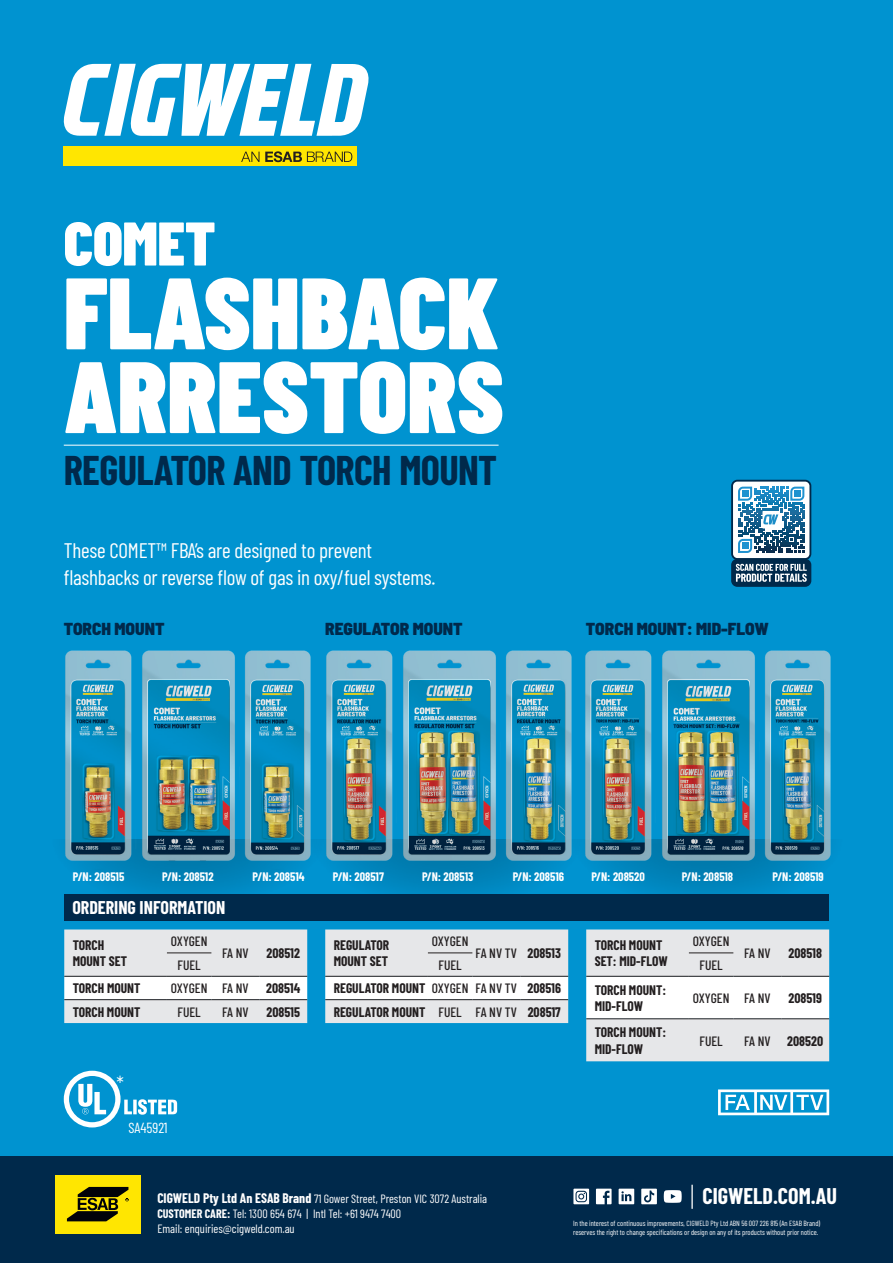
<style>
.page{position:relative;width:893px;height:1263px;background:#0093d0}
.page>*{position:absolute;margin:0;border:0;box-sizing:border-box;transform-origin:0 0}
.t1{font:900 101.25px/83.7px "Barlow Condensed";color:#fff}
.t2{font:900 61.5px "Barlow Condensed";color:#fff}
.t3{font:700 40.5px "Barlow Condensed";letter-spacing:-.015em;color:#00294b}
.t4{font:700 22.2px "Barlow Condensed";color:#fff}
.t5{font:21px/27px "Barlow Condensed";letter-spacing:-.01em;color:#fff}
.t6{font:20.55px "Barlow Condensed";color:#fff}
.t7{font:700 18px "Barlow Condensed";color:#fff}
.t8{font:900 semi-condensed 17.25px "Barlow";color:#00294b}
.t9{font:14.7px "Barlow Condensed";color:#fff}
.t10{font:700 13.5px/16.2px "Barlow Condensed";color:#231f20}
.t11{font:500 13.5px "Barlow Condensed";color:#231f20}
.t12{font:12px/15px "Barlow Condensed";color:#fff}
.t13{font:700 12px "Barlow Condensed";color:#fff}
.t14{font:7.5px/9px "Barlow Condensed";color:#fff}
.s1{font-weight:700}
.s2{font-weight:500}
.s3{font-weight:700;font-size:13.5px}
</style>
<div class="page">
<div style="left:64px;top:147px;width:293px;height:19px;background:#ffe601"></div>
<svg style="left:241px;top:152px;width:18px;height:10px"></svg>
<svg style="left:265px;top:151px;width:87px;height:11px"></svg>
<svg style="left:64px;top:64px;width:305px;height:72px"></svg>
<hr style="left:64px;top:445px;width:435px;height:1px;background:#fff">
<div style="left:0;top:1157px;width:893px;height:106px;background:#00294b"></div>
<div style="left:55px;top:1175px;width:85px;height:58px;background:#ffe601"></div>
<svg style="left:67px;top:1187px;width:62px;height:34px"></svg>
<svg style="left:641px;top:1188px;width:16px;height:16px"></svg>
<svg style="left:596px;top:1188px;width:16px;height:16px"></svg>
<svg style="left:619px;top:1188px;width:15px;height:16px"></svg>
<svg style="left:664px;top:1190px;width:18px;height:13px"></svg>
<svg style="left:573px;top:1188px;width:16px;height:16px"></svg>
<hr style="left:691px;top:1185px;width:2px;height:24px;background:#fff">
<svg style="left:91px;top:872px;width:712px;height:22px"></svg>
<svg style="left:64px;top:1071px;width:113px;height:56px"></svg>
<svg style="left:718px;top:1089px;width:111px;height:26px"></svg>
<div style="left:731px;top:480px;width:80px;height:80px;border:2px solid #00294b;border-radius:5px"></div>
<div style="left:732px;top:560px;width:78px;height:26px;background:#00294b;border-radius:5px"></div>
<div style="left:731px;top:559px;width:80px;height:28px;border:2px solid #00294b;border-radius:5px"></div>
<svg style="left:732px;top:481px;width:78px;height:101px;background:#769db6"></svg>
<img style="left:417px;top:650px;width:63px;height:222px">
<img style="left:480px;top:650px;width:80px;height:222px">
<img style="left:335px;top:650px;width:82px;height:222px">
<img style="left:156px;top:650px;width:63px;height:222px">
<img style="left:219px;top:650px;width:116px;height:222px">
<img style="left:65px;top:650px;width:91px;height:222px">
<img style="left:676px;top:650px;width:63px;height:222px">
<img style="left:739px;top:650px;width:92px;height:222px">
<img style="left:560px;top:650px;width:116px;height:222px">
<svg style="left:64px;top:929px;width:243px;height:94px;background:#e9ebed"></svg>
<hr style="left:167px;top:952px;width:44px;height:1px;background:#231f20">
<hr style="left:64px;top:976px;width:103px;height:1px;background:#231f20">
<hr style="left:167px;top:976px;width:44px;height:1px;background:#231f20">
<hr style="left:211px;top:976px;width:48px;height:1px;background:#231f20">
<hr style="left:259px;top:976px;width:48px;height:1px;background:#231f20">
<hr style="left:64px;top:999px;width:103px;height:1px;background:#231f20">
<hr style="left:167px;top:999px;width:44px;height:1px;background:#231f20">
<hr style="left:211px;top:999px;width:48px;height:1px;background:#231f20">
<hr style="left:259px;top:999px;width:48px;height:1px;background:#231f20">
<svg style="left:325px;top:929px;width:243px;height:94px;background:#e9ebed"></svg>
<hr style="left:428px;top:952px;width:44px;height:1px;background:#231f20">
<hr style="left:325px;top:976px;width:103px;height:1px;background:#231f20">
<hr style="left:428px;top:976px;width:44px;height:1px;background:#231f20">
<hr style="left:472px;top:976px;width:48px;height:1px;background:#231f20">
<hr style="left:520px;top:976px;width:48px;height:1px;background:#231f20">
<hr style="left:325px;top:999px;width:103px;height:1px;background:#231f20">
<hr style="left:428px;top:999px;width:44px;height:1px;background:#231f20">
<hr style="left:472px;top:999px;width:48px;height:1px;background:#231f20">
<hr style="left:520px;top:999px;width:48px;height:1px;background:#231f20">
<svg style="left:586px;top:929px;width:243px;height:132px;background:#ebedee"></svg>
<hr style="left:689px;top:952px;width:44px;height:1px;background:#231f20">
<hr style="left:586px;top:976px;width:103px;height:1px;background:#231f20">
<hr style="left:689px;top:976px;width:44px;height:1px;background:#231f20">
<hr style="left:733px;top:976px;width:48px;height:1px;background:#231f20">
<hr style="left:781px;top:976px;width:48px;height:1px;background:#231f20">
<hr style="left:586px;top:1018px;width:103px;height:1px;background:#231f20">
<hr style="left:689px;top:1018px;width:44px;height:1px;background:#231f20">
<hr style="left:733px;top:1018px;width:48px;height:1px;background:#231f20">
<hr style="left:781px;top:1018px;width:48px;height:1px;background:#231f20">
<div style="left:64px;top:894px;width:765px;height:27px;background:#00294b"></div>
<h2 class="t2" style="left:64px;top:200px;width:153px">COMET</h2>
<h1 class="t1" style="left:64px;top:267px;width:441px">FLASHBACK<br>ARRESTORS</h1>
<h3 class="t3" style="left:64px;top:442px;width:435px">REGULATOR AND TORCH MOUNT</h3>
<h3 class="t5" style="left:64px;top:535px;width:373px">These COMET™ FBA’s are designed to prevent flashbacks or reverse flow of gas in oxy/fuel systems.</h3>
<p class="t8" style="left:64px;top:617px;width:102px">TORCH MOUNT</p>
<p class="t8" style="left:325px;top:617px;width:139px">REGULATOR MOUNT</p>
<p class="t8" style="left:586px;top:617px;width:184px">TORCH MOUNT: MID-FLOW</p>
<p class="t13" style="left:73px;top:868px;width:53px">P/N: 208515</p>
<p class="t13" style="left:162px;top:868px;width:53px">P/N: 208512</p>
<p class="t13" style="left:253px;top:868px;width:53px">P/N: 208514</p>
<p class="t13" style="left:333px;top:868px;width:52px">P/N: 208517</p>
<p class="t13" style="left:422px;top:868px;width:53px">P/N: 208513</p>
<p class="t13" style="left:513px;top:868px;width:53px">P/N: 208516</p>
<p class="t13" style="left:591px;top:868px;width:55px">P/N: 208520</p>
<p class="t13" style="left:682px;top:868px;width:53px">P/N: 208518</p>
<p class="t13" style="left:772px;top:868px;width:53px">P/N: 208519</p>
<h3 class="t7" style="left:72px;top:894px;width:155px">ORDERING INFORMATION</h3>
<p class="t10" style="left:73px;top:936px;width:56px">TORCH<br>MOUNT SET</p>
<p class="t11" style="left:171px;top:932px;width:38px">OXYGEN</p>
<p class="t11" style="left:178px;top:955px;width:25px">FUEL</p>
<p class="t11" style="left:222px;top:943px;width:28px">FA NV</p>
<p class="t10" style="left:266px;top:944px;width:35px">208512</p>
<p class="t10" style="left:73px;top:979px;width:69px">TORCH MOUNT</p>
<p class="t11" style="left:171px;top:979px;width:79px">OXYGEN FA NV</p>
<p class="t10" style="left:266px;top:979px;width:36px">208514</p>
<p class="t10" style="left:73px;top:1003px;width:69px">TORCH MOUNT</p>
<p class="t11" style="left:178px;top:1002px;width:25px">FUEL</p>
<p class="t11" style="left:222px;top:1002px;width:28px">FA NV</p>
<p class="t10" style="left:266px;top:1003px;width:35px">208515</p>
<h3 class="t6" style="left:116px;top:1069px;width:9px">*</h3>
<p class="t9" style="left:128px;top:1117px;width:41px">SA45921</p>
<p class="t10" style="left:334px;top:936px;width:57px">REGULATOR<br>MOUNT SET</p>
<p class="t11" style="left:432px;top:932px;width:38px">OXYGEN</p>
<p class="t11" style="left:476px;top:943px;width:87px">FA NV TV <span class="s1">208513</span></p>
<p class="t10" style="left:334px;top:952px;width:229px;line-height:23.5px;text-align:center"><span class="s2">FUEL<br></span>REGULATOR MOUNT <span class="s2">OXYGEN FA NV TV</span> 208516<br>REGULATOR MOUNT <span class="s2">FUEL FA NV TV</span> 208517</p>
<p class="t10" style="left:595px;top:936px;width:75px">TORCH MOUNT<br>SET: MID-FLOW</p>
<p class="t11" style="left:693px;top:932px;width:38px">OXYGEN</p>
<p class="t11" style="left:699px;top:955px;width:25px">FUEL</p>
<p class="t11" style="left:744px;top:943px;width:28px">FA NV</p>
<p class="t10" style="left:788px;top:944px;width:35px">208518</p>
<p class="t10" style="left:595px;top:981px;width:73px">TORCH MOUNT:<br>MID-FLOW</p>
<p class="t11" style="left:693px;top:988px;width:79px">OXYGEN FA NV</p>
<p class="t10" style="left:788px;top:989px;width:35px">208519</p>
<p class="t10" style="left:595px;top:1024px;width:73px">TORCH MOUNT:<br>MID-FLOW</p>
<p class="t11" style="left:699px;top:1031px;width:25px">FUEL</p>
<p class="t10" style="left:744px;top:1032px;width:81px"><span class="s2">FA NV</span> 208520</p>
<p class="t12" style="left:157px;top:1190px;width:331px"><span class="s3">CIGWELD Pty Ltd An ESAB Brand</span> 71 Gower Street, Preston VIC 3072 Australia<br><span class="s1">CUSTOMER CARE:</span> Tel: 1300 654 674 | Intl Tel: +61 9474 7400<br>Email: enquiries@cigweld.com.au</p>
<h3 class="t4" style="left:703px;top:1180px;width:136px">CIGWELD.COM.AU</h3>
<p class="t14" style="left:573px;top:1218px;width:249px">In the interest of continuous improvements, CIGWELD Pty Ltd ABN 56 007 226 815 (An ESAB Brand) reserves the right to change specifications or design on any of its products without prior notice.</p>
</div>
